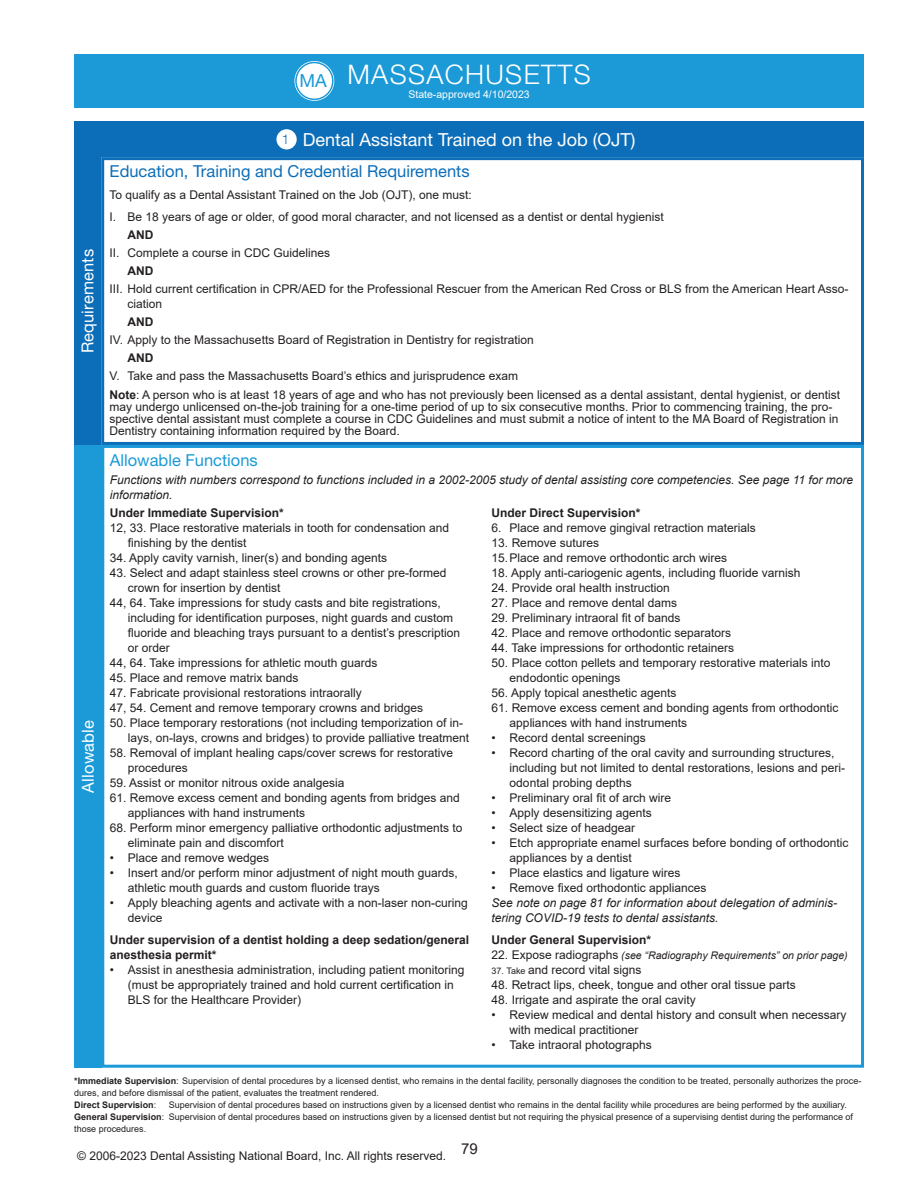
<style>
.page{position:relative;width:918px;height:1188px;background:#fff}
.page>*{position:absolute;margin:0;border:0;box-sizing:border-box;transform-origin:0 0}
.t1{font:300 27px "Helvetica Neue LT Std";letter-spacing:.05em;color:#fff}
.t2{font:18px "Helvetica Neue LT Std";color:#fff}
.t3{font:18px "Helvetica Neue LT Std";color:#1b9ad7}
.t4{font:16.5px "Helvetica Neue LT Std";color:#0c6eb8}
.t5{font:16.5px "Helvetica Neue LT Std";letter-spacing:.01em;color:#fff}
.t6{font:16.5px "Helvetica Neue LT Std";color:#1b9ad7}
.t7{font:15px "Arial";color:#231f20}
.t8{font:12px/15px "Arial";color:#231f20}
.t9{font:italic 12px/15px "Arial";color:#231f20}
.t10{font:700 12px/15px "Arial";color:#231f20}
.t11{font:italic 10.5px "Arial";color:#231f20}
.t12{font:10.5px "Arial";color:#fff}
.t13{font:9px/12px "Arial";color:#231f20}
.s1{font-weight:300;font-size:13.5px;color:#0c6eb8}
.s2{font-weight:700}
.s3{font-style:normal;font-size:12px}
.s4{font-size:9px}
</style>
<div class="page">
<div style="left:101px;top:157px;width:763px;height:288px;border:3px solid #0c6eb8"></div>
<div style="left:101px;top:445px;width:763px;height:623px;border:3px solid #1b9ad7"></div>
<div style="left:74px;top:157px;width:27px;height:288px;background:#0c6eb8"></div>
<div style="left:74px;top:445px;width:28px;height:623px;background:#1b9ad7"></div>
<div style="left:74px;top:121px;width:790px;height:36px;background:#0c6eb8"></div>
<div style="left:276px;top:129px;width:21px;height:20px;background:#fff;border-radius:50%"></div>
<div style="left:74px;top:54px;width:790px;height:54px;background:#1b9ad7"></div>
<svg style="left:294px;top:61px;width:40px;height:40px"></svg>
<div style="left:292px;top:59px;width:45px;height:44px;border:1px solid #1b9ad7;border-radius:50%"></div>
<div style="left:295px;top:62px;width:39px;height:38px;border:1px solid #1b9ad7;border-radius:50%"></div>
<h2 class="t3" style="left:300px;top:74px;width:29px">MA</h2>
<h1 class="t1" style="left:347px;top:64px;width:245px">MASSACHUSETTS</h1>
<p class="t12" style="left:408px;top:88px;width:123px">State-approved 4/10/2023</p>
<h3 class="t5" style="left:82px;top:353px;width:106px;rotate:-90deg">Requirements</h3>
<h3 class="t5" style="left:82px;top:793px;width:74px;rotate:-90deg">Allowable</h3>
<h2 class="t2" style="left:282px;top:133px;width:355px"><span class="s1">1</span> Dental Assistant Trained on the Job (OJT)</h2>
<h3 class="t4" style="left:110px;top:166px;width:362px">Education, Training and Credential Requirements</h3>
<p class="t8" style="left:110px;top:184px;width:556px;line-height:21.8px">To qualify as a Dental Assistant Trained on the Job (OJT), one must:<br>I. Be 18 years of age or older, of good moral character, and not licensed as a dentist or dental hygienist</p>
<p class="t10" style="left:128px;top:227px;width:27px">AND</p>
<p class="t8" style="left:110px;top:245px;width:222px">II. Complete a course in CDC Guidelines</p>
<p class="t10" style="left:128px;top:263px;width:27px">AND</p>
<p class="t8" style="left:128px;top:281px;width:722px;text-indent:-18px">III. Hold current certification in CPR/AED for the Professional Rescuer from the American Red Cross or BLS from the American Heart Asso&shy;ciation</p>
<p class="t10" style="left:128px;top:314px;width:27px">AND</p>
<p class="t8" style="left:110px;top:332px;width:426px">IV. Apply to the Massachusetts Board of Registration in Dentistry for registration</p>
<p class="t10" style="left:128px;top:350px;width:27px">AND</p>
<p class="t8" style="left:110px;top:366px;width:732px;line-height:18.8px">V. Take and pass the Massachusetts Board’s ethics and jurisprudence exam<br><span class="s2">Note</span>: A person who is at least 18 years of age and who has not previously been licensed as a dental assistant, dental hygienist, or dentist</p>
<p class="t8" style="left:110px;top:400px;width:731px;line-height:12px">may undergo unlicensed on-the-job training for a one-time period of up to six consecutive months. Prior to commencing training, the pro&shy;spective dental assistant must complete a course in CDC Guidelines and must submit a notice of intent to the MA Board of Registration in<br>Dentistry containing information required by the Board.</p>
<h3 class="t6" style="left:110px;top:454px;width:150px">Allowable Functions</h3>
<p class="t9" style="left:110px;top:473px;width:745px">Functions with numbers correspond to functions included in a 2002-2005 study of dental assisting core competencies. See page 11 for more information.</p>
<p class="t10" style="left:110px;top:506px;width:176px">Under Immediate Supervision*</p>
<p class="t8" style="left:128px;top:521px;width:323px;text-indent:-18px">12, 33. Place restorative materials in tooth for condensation and finishing by the dentist</p>
<p class="t8" style="left:110px;top:551px;width:279px">34. Apply cavity varnish, liner(s) and bonding agents</p>
<p class="t8" style="left:110px;top:566px;width:338px">43. Select and adapt stainless steel crowns or other pre-formed</p>
<p class="t8" style="left:128px;top:581px;width:154px">crown for insertion by dentist</p>
<p class="t8" style="left:110px;top:596px;width:333px">44, 64. Take impressions for study casts and bite registrations,</p>
<p class="t8" style="left:128px;top:611px;width:327px">including for identification purposes, night guards and custom</p>
<p class="t8" style="left:128px;top:626px;width:334px">fluoride and bleaching trays pursuant to a dentist’s prescription</p>
<p class="t8" style="left:128px;top:641px;width:44px">or order</p>
<p class="t8" style="left:110px;top:656px;width:269px">44, 64. Take impressions for athletic mouth guards</p>
<p class="t8" style="left:110px;top:671px;width:190px">45. Place and remove matrix bands</p>
<p class="t8" style="left:110px;top:686px;width:315px">47. Fabricate provisional restorations intraorally<br>47, 54. Cement and remove temporary crowns and bridges</p>
<p class="t8" style="left:128px;top:716px;width:343px;text-indent:-18px">50. Place temporary restorations (not including temporization of in&shy;lays, on-lays, crowns and bridges) to provide palliative treatment</p>
<p class="t8" style="left:128px;top:746px;width:327px;text-indent:-18px">58. Removal of implant healing caps/cover screws for restorative procedures</p>
<p class="t8" style="left:110px;top:776px;width:236px">59. Assist or monitor nitrous oxide analgesia</p>
<p class="t8" style="left:128px;top:791px;width:334px;text-indent:-18px">61. Remove excess cement and bonding agents from bridges and appliances with hand instruments</p>
<p class="t8" style="left:128px;top:821px;width:336px;text-indent:-18px">68. Perform minor emergency palliative orthodontic adjustments to eliminate pain and discomfort</p>
<p class="t8" style="left:110px;top:851px;width:161px">• Place and remove wedges</p>
<p class="t8" style="left:128px;top:866px;width:332px;text-indent:-18px">• Insert and/or perform minor adjustment of night mouth guards, athletic mouth guards and custom fluoride trays</p>
<p class="t8" style="left:128px;top:896px;width:342px;text-indent:-18px">• Apply bleaching agents and activate with a non-laser non-curing device</p>
<p class="t10" style="left:110px;top:932px;width:361px">Under supervision of a dentist holding a deep sedation/general anesthesia permit*</p>
<p class="t8" style="left:128px;top:962px;width:338px;text-indent:-18px">• Assist in anesthesia administration, including patient monitoring (must be appropriately trained and hold current certification in<br>BLS for the Healthcare Provider)</p>
<p class="t10" style="left:492px;top:506px;width:150px">Under Direct Supervision*</p>
<p class="t8" style="left:492px;top:521px;width:266px">6. Place and remove gingival retraction materials</p>
<p class="t8" style="left:492px;top:536px;width:109px">13. Remove sutures</p>
<p class="t8" style="left:492px;top:551px;width:237px">15. Place and remove orthodontic arch wires</p>
<p class="t8" style="left:492px;top:566px;width:310px">18. Apply anti-cariogenic agents, including fluoride varnish</p>
<p class="t8" style="left:492px;top:581px;width:180px">24. Provide oral health instruction</p>
<p class="t8" style="left:492px;top:596px;width:187px">27. Place and remove dental dams</p>
<p class="t8" style="left:492px;top:611px;width:190px">29. Preliminary intraoral fit of bands</p>
<p class="t8" style="left:492px;top:626px;width:241px">42. Place and remove orthodontic separators</p>
<p class="t8" style="left:492px;top:641px;width:244px">44. Take impressions for orthodontic retainers</p>
<p class="t8" style="left:510px;top:656px;width:322px;text-indent:-18px">50. Place cotton pellets and temporary restorative materials into endodontic openings</p>
<p class="t8" style="left:492px;top:686px;width:186px">56. Apply topical anesthetic agents</p>
<p class="t8" style="left:510px;top:701px;width:330px;text-indent:-18px">61. Remove excess cement and bonding agents from orthodontic appliances with hand instruments</p>
<p class="t8" style="left:492px;top:731px;width:156px">• Record dental screenings</p>
<p class="t8" style="left:510px;top:746px;width:337px;text-indent:-18px">• Record charting of the oral cavity and surrounding structures, including but not limited to dental restorations, lesions and peri&shy;odontal probing depths</p>
<p class="t8" style="left:492px;top:791px;width:181px">• Preliminary oral fit of arch wire</p>
<p class="t8" style="left:492px;top:806px;width:162px">• Apply desensitizing agents</p>
<p class="t8" style="left:492px;top:821px;width:145px">• Select size of headgear</p>
<p class="t8" style="left:510px;top:836px;width:340px;text-indent:-18px">• Etch appropriate enamel surfaces before bonding of orthodontic appliances by a dentist</p>
<p class="t8" style="left:492px;top:866px;width:190px">• Place elastics and ligature wires</p>
<p class="t8" style="left:492px;top:881px;width:216px">• Remove fixed orthodontic appliances</p>
<p class="t9" style="left:492px;top:896px;width:347px">See note on page 81 for information about delegation of adminis&shy;tering COVID-19 tests to dental assistants.</p>
<p class="t10" style="left:492px;top:932px;width:161px">Under General Supervision*</p>
<p class="t11" style="left:492px;top:949px;width:358px"><span class="s3">22. Expose radiographs</span> (see “Radiography Requirements” on prior page)</p>
<p class="t8" style="left:492px;top:962px;width:151px"><span class="s4">37. Take</span> and record vital signs</p>
<p class="t8" style="left:492px;top:977px;width:306px">48. Retract lips, cheek, tongue and other oral tissue parts</p>
<p class="t8" style="left:492px;top:992px;width:206px">48. Irrigate and aspirate the oral cavity</p>
<p class="t8" style="left:510px;top:1007px;width:338px;text-indent:-18px">• Review medical and dental history and consult when necessary with medical practitioner</p>
<p class="t8" style="left:492px;top:1037px;width:162px">• Take intraoral photographs</p>
<p class="t13" style="left:74px;top:1075px;width:789px"><span class="s2">*Immediate Supervision</span>: Supervision of dental procedures by a licensed dentist, who remains in the dental facility, personally diagnoses the condition to be treated, personally authorizes the proce&shy;dures, and before dismissal of the patient, evaluates the treatment rendered.<br><span class="s2">Direct Supervision</span>:</p>
<p class="t13" style="left:74px;top:1099px;width:780px;text-indent:95px">Supervision of dental procedures based on instructions given by a licensed dentist who remains in the dental facility while procedures are being performed by the auxiliary.<br><span class="s2">General Supervision</span>: Supervision of dental procedures based on instructions given by a licensed dentist but not requiring the physical presence of a supervising dentist during the performance of those procedures.</p>
<p class="t8" style="left:77px;top:1148px;width:371px">© 2006-2023 Dental Assisting National Board, Inc. All rights reserved.</p>
<p class="t7" style="left:461px;top:1140px;width:18px">79</p>
</div>
